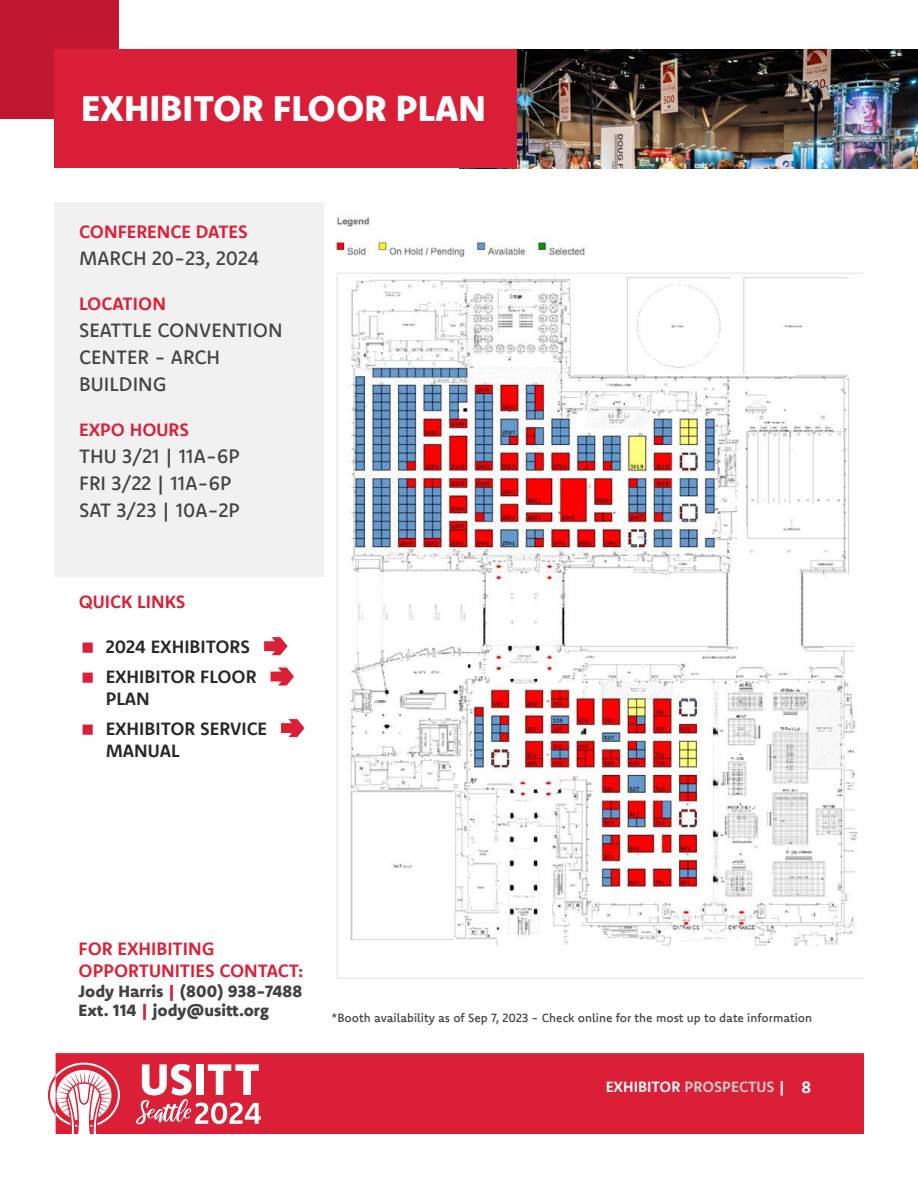
<style>
.page{position:relative;width:918px;height:1188px;background:#fff}
.page>*{position:absolute;margin:0;border:0;box-sizing:border-box;transform-origin:0 0}
.t1{font:800 36px "Komet";color:#fff}
.t2{font:500 19.5px/27px "Komet";color:#434345}
.t3{font:700 18px/21.6px "Komet";color:#db1f36}
.t4{font:700 18px/30.5px "Komet";color:#292829}
.t5{font:800 16.5px/19.8px "Komet";color:#434345}
.t6{font:700 15px "Komet";color:#fff}
.t7{font:500 12px "Komet";color:#434345}
.s1{color:#db1f36}
.s2{color:#ccc}
.s3{font-size:16.5px}
</style>
<div class="page">
<div style="left:56px;top:1053px;width:808px;height:81px;background:#db1f36"></div>
<svg style="left:48px;top:1063px;width:72px;height:71px"></svg>
<svg style="left:136px;top:1064px;width:125px;height:60px"></svg>
<img style="left:335px;top:217px;width:529px;height:762px">
<img style="left:516px;top:50px;width:402px;height:118px">
<div style="left:0;top:0;width:118px;height:119px;background:#c0192f"></div>
<div style="left:54px;top:50px;width:462px;height:118px;background:#da1e37"></div>
<svg style="left:264px;top:637px;width:24px;height:18px"></svg>
<svg style="left:271px;top:668px;width:23px;height:18px"></svg>
<svg style="left:281px;top:719px;width:24px;height:18px"></svg>
<div style="left:54px;top:202px;width:270px;height:375px;background:#f1f1f2"></div>
<h1 class="t1" style="left:81px;top:85px;width:406px">EXHIBITOR FLOOR PLAN</h1>
<p class="t3" style="left:79px;top:221px;width:170px">CONFERENCE DATES</p>
<p class="t2" style="left:79px;top:244px;width:181px">MARCH 20-23, 2024</p>
<p class="t3" style="left:79px;top:293px;width:88px">LOCATION</p>
<p class="t2" style="left:79px;top:316px;width:205px">SEATTLE CONVENTION<br>CENTER - ARCH<br>BUILDING</p>
<p class="t3" style="left:79px;top:419px;width:111px">EXPO HOURS</p>
<p class="t2" style="left:79px;top:442px;width:162px">THU 3/21 | 11A-6P<br>FRI 3/22 | 11A-6P<br>SAT 3/23 | 10A-2P</p>
<p class="t3" style="left:79px;top:590px;width:108px">QUICK LINKS</p>
<p class="t4" style="left:106px;top:631px;width:153px">2024 EXHIBITORS<br>EXHIBITOR FLOOR</p>
<p class="t4" style="left:106px;top:683px;width:163px">PLAN<br>EXHIBITOR SERVICE</p>
<p class="t4" style="left:106px;top:735px;width:76px">MANUAL</p>
<p class="t3" style="left:79px;top:938px;width:226px">FOR EXHIBITING<br>OPPORTUNITIES CONTACT:</p>
<p class="t5" style="left:79px;top:980px;width:225px">Jody Harris <span class="s1">|</span> (800) 938-7488<br>Ext. 114 <span class="s1">|</span> jody@usitt.org</p>
<p class="t7" style="left:332px;top:1010px;width:482px">*Booth availability as of Sep 7, 2023 - Check online for the most up to date information</p>
<p class="t6" style="left:606px;top:1077px;width:207px">EXHIBITOR <span class="s2">PROSPECTUS</span> | <span class="s3">8</span></p>
</div>
